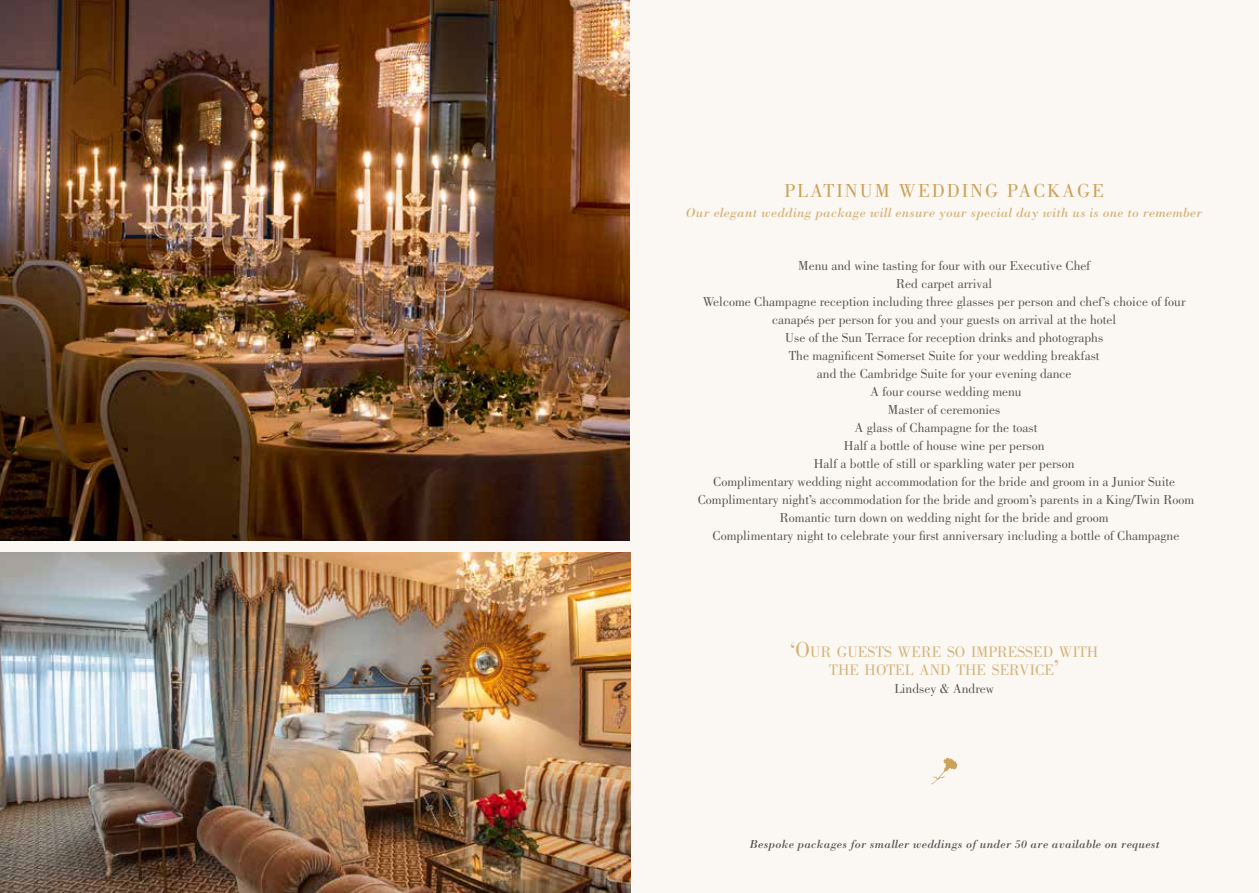
<style>
.page{position:relative;width:1259px;height:893px;background:#fbf8f4}
.page>*{position:absolute;margin:0;border:0;box-sizing:border-box;transform-origin:0 0}
.t1{font:19.5px "Bodoni LT";letter-spacing:.1em;color:#cba25b}
.t2{font:15.75px/18px "Bodoni LT";color:#d5b47b;text-align:center}
.t3{font:13.5px/18px "Bodoni LT";color:#575756;text-align:center}
.t4{font:italic 13.5px "Bodoni LT";letter-spacing:.02em;color:#d5b47b}
.t5{font:italic 12px "Bodoni LT";letter-spacing:.02em;color:#575756}
.s1{font-size:22.5px}
</style>
<div class="page">
<svg style="left:931px;top:758px;width:26px;height:26px"></svg>
<img style="left:0;top:0;width:629px;height:541px">
<img style="left:0;top:553px;width:631px;height:340px">
<h1 class="t1" style="left:784px;top:180px;width:321px">PLATINUM WEDDING PACKAGE</h1>
<p class="t4" style="left:686px;top:205px;width:518px">Our elegant wedding package will ensure your special day with us is one to remember</p>
<p class="t3" style="left:698px;top:257px;width:498px">Menu and wine tasting for four with our Executive Chef<br>Red carpet arrival<br>Welcome Champagne reception including three glasses per person and chef’s choice of four canapés per person for you and your guests on arrival at the hotel<br>Use of the Sun Terrace for reception drinks and photographs<br>The magnificent Somerset Suite for your wedding breakfast<br>and the Cambridge Suite for your evening dance<br>A four course wedding menu<br>Master of ceremonies<br>A glass of Champagne for the toast<br>Half a bottle of house wine per person<br>Half a bottle of still or sparkling water per person<br>Complimentary wedding night accommodation for the bride and groom in a Junior Suite Complimentary night’s accommodation for the bride and groom’s parents in a King/Twin Room Romantic turn down on wedding night for the bride and groom<br>Complimentary night to celebrate your first anniversary including a bottle of Champagne</p>
<p class="t2" style="left:790px;top:643px;width:310px"><span class="s1">‘O</span>UR GUESTS WERE SO IMPRESSED WITH<br>THE HOTEL AND THE SERVICE<span class="s1">’</span></p>
<p class="t3" style="left:894px;top:680px;width:101px">Lindsey &amp; Andrew</p>
<p class="t5" style="left:750px;top:837px;width:411px">Bespoke packages for smaller weddings of under 50 are available on request</p>
</div>
